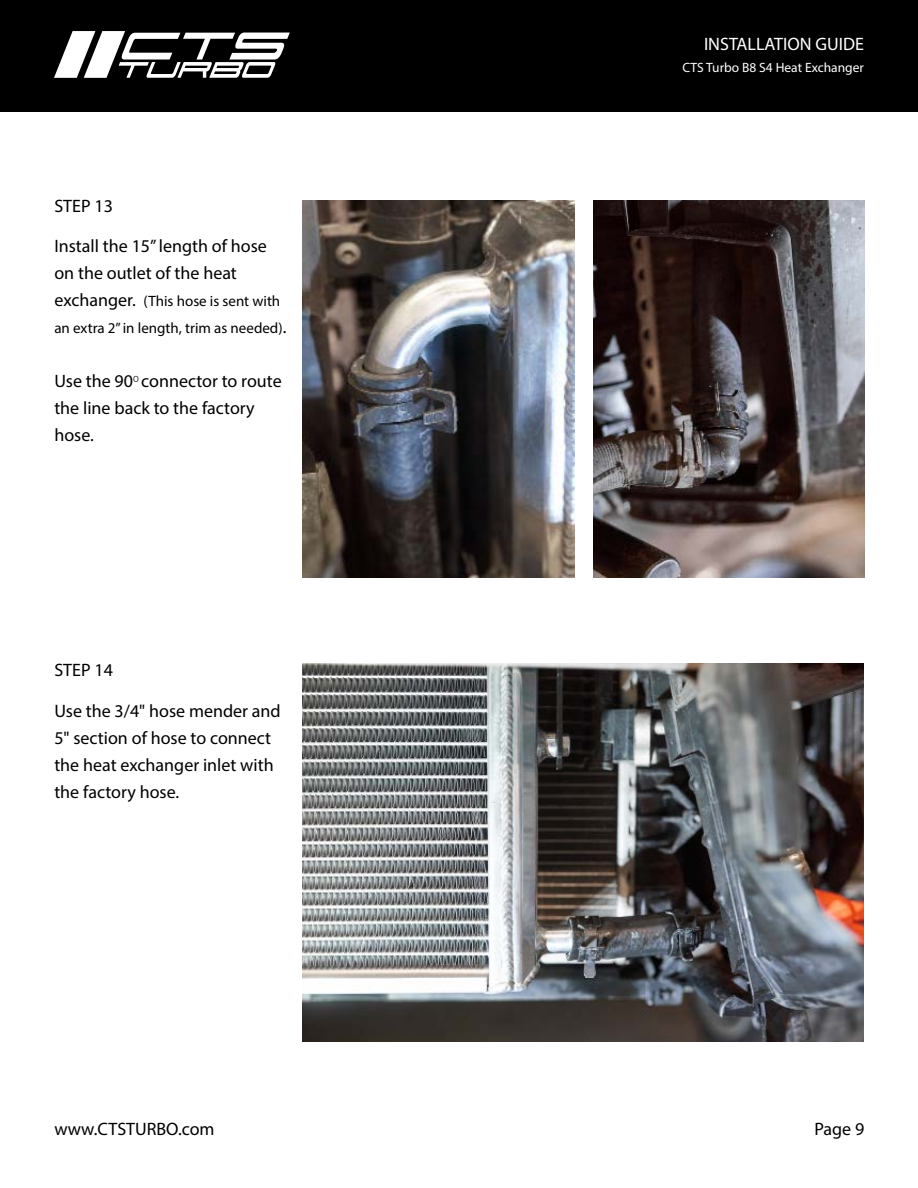
<style>
.page{position:relative;width:918px;height:1188px;background:#fff}
.page>*{position:absolute;margin:0;border:0;box-sizing:border-box;transform-origin:0 0}
.t1{font:18px/27px "Myriad Pro";color:#000}
.t2{font:18px "Myriad Pro";color:#fff}
.t3{font:15px/27px "Myriad Pro";color:#000}
.t4{font:13.5px "Myriad Pro";color:#fff}
.s1{font-size:18px}
</style>
<div class="page">
<div style="left:1px;top:0;width:917px;height:112px;background:#000"></div>
<svg style="left:54px;top:31px;width:236px;height:47px"></svg>
<img style="left:303px;top:200px;width:271px;height:378px">
<img style="left:303px;top:664px;width:561px;height:377px">
<img style="left:593px;top:200px;width:271px;height:378px">
<p class="t2" style="left:704px;top:33px;width:161px">INSTALLATION GUIDE</p>
<p class="t1" style="left:54px;top:192px;width:60px">STEP 13</p>
<p class="t1" style="left:54px;top:233px;width:214px">Install the 15” length of hose on the outlet of the heat</p>
<p class="t3" style="left:54px;top:288px;width:234px"><span class="s1">exchanger.</span> (This hose is sent with an extra 2” in length, trim as needed)<span class="s1">.</span></p>
<p class="t1" style="left:54px;top:368px;width:229px">Use the 90<sup>0</sup> connector to route the line back to the factory hose.</p>
<p class="t1" style="left:54px;top:656px;width:60px">STEP 14</p>
<p class="t1" style="left:54px;top:697px;width:228px">Use the 3/4" hose mender and<br>5" section of hose to connect the heat exchanger inlet with the factory hose.</p>
<p class="t4" style="left:682px;top:59px;width:183px">CTS Turbo B8 S4 Heat Exchanger</p>
<p class="t1" style="left:54px;top:1115px;width:162px">www.CTSTURBO.com</p>
<p class="t1" style="left:814px;top:1115px;width:51px">Page 9</p>
</div>
